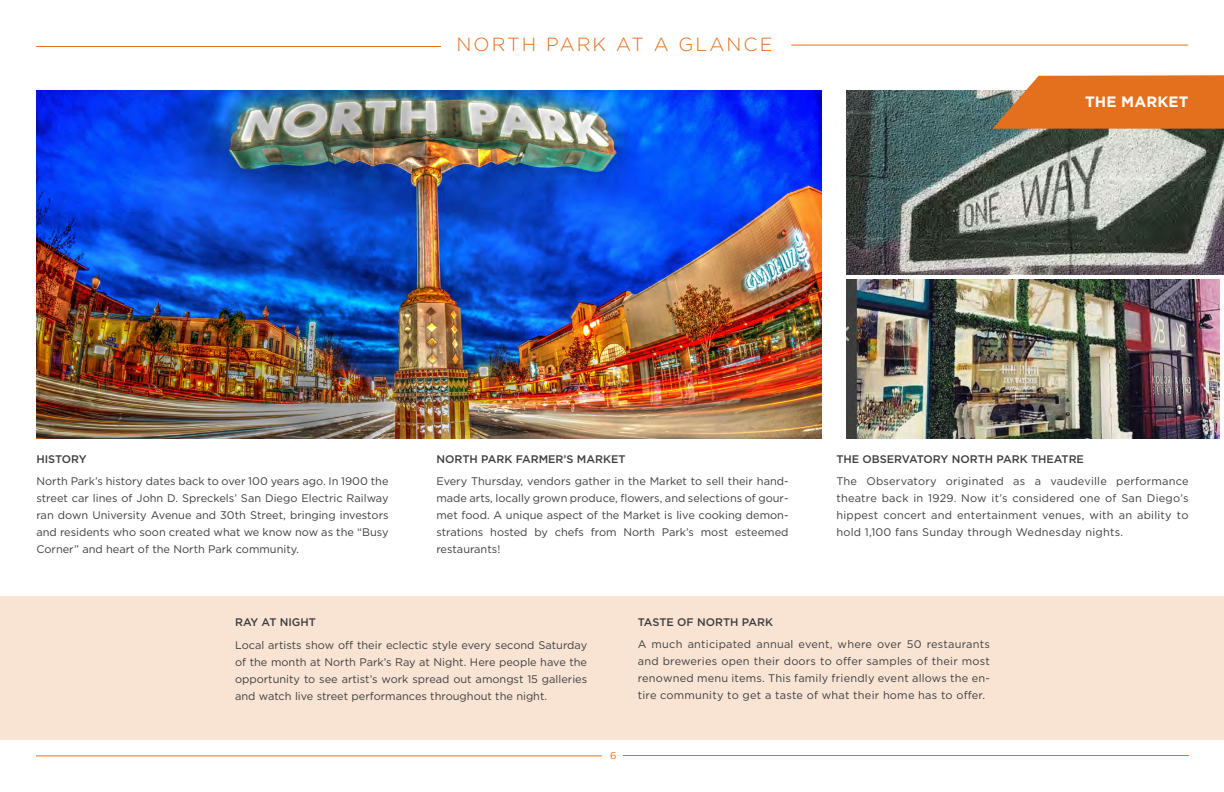
<style>
.page{position:relative;width:1224px;height:792px;background:#fff}
.page>*{position:absolute;margin:0;border:0;box-sizing:border-box;transform-origin:0 0}
.t1{font:300 19px "Gotham";letter-spacing:.11em;color:#e4701e}
.Heading_1{font:700 15px "Gotham";letter-spacing:.01em;color:#fff}
.t2{font:11px/17px "Gotham";color:#3e3e3f;text-align:justify}
.t3{font:500 11px "Gotham";color:#3e3e3f}
.t4{font:10px "Gotham";color:#e4701e}
</style>
<div class="page">
<hr style="left:791px;top:45px;width:397px;height:1px;background:#e4701e">
<div style="left:0;top:596px;width:1224px;height:144px;background:#f9e4d4"></div>
<img style="left:846px;top:90px;width:378px;height:185px">
<img style="left:846px;top:279px;width:377px;height:159px">
<svg style="left:993px;top:75px;width:231px;height:54px;background:#de7930"></svg>
<hr style="left:36px;top:46px;width:405px;height:1px;background:#e4701e">
<img style="left:36px;top:90px;width:786px;height:348px">
<hr style="left:623px;top:755px;width:566px;height:1px;background:#e4701e">
<hr style="left:36px;top:756px;width:566px;height:1px;background:#e4701e">
<p class="t1" style="left:457px;top:33px;width:317px">NORTH PARK AT A GLANCE</p>
<p class="Heading_1" style="left:1065px;top:82px;width:124px">THE PROPERTY</p>
<p class="Heading_1" style="left:1085px;top:92px;width:105px">THE MARKET</p>
<p class="t3" style="left:36px;top:452px;width:52px">HISTORY</p>
<p class="t2" style="left:36px;top:473px;width:354px">North Park’s history dates back to over 100 years ago. In 1900 the street car lines of John D. Spreckels’ San Diego Electric Railway ran down University Avenue and 30th Street, bringing investors and residents who soon created what we know now as the “Busy Corner” and heart of the North Park community.</p>
<p class="t3" style="left:436px;top:452px;width:191px">NORTH PARK FARMER’S MARKET</p>
<p class="t2" style="left:436px;top:473px;width:354px">Every Thursday, vendors gather in the Market to sell their hand&shy;made arts, locally grown produce, flowers, and selections of gour&shy;met food. A unique aspect of the Market is live cooking demon&shy;strations hosted by chefs from North Park’s most esteemed restaurants!</p>
<p class="t3" style="left:836px;top:452px;width:249px">THE OBSERVATORY NORTH PARK THEATRE</p>
<p class="t2" style="left:836px;top:473px;width:354px">The Observatory originated as a vaudeville performance theatre back in 1929. Now it’s considered one of San Diego’s hippest concert and entertainment venues, with an ability to hold 1,100 fans Sunday through Wednesday nights.</p>
<p class="t3" style="left:235px;top:615px;width:83px">RAY AT NIGHT</p>
<p class="t2" style="left:235px;top:637px;width:354px">Local artists show off their eclectic style every second Saturday of the month at North Park’s Ray at Night. Here people have the opportunity to see artist’s work spread out amongst 15 galleries and watch live street performances throughout the night.</p>
<p class="t4" style="left:610px;top:750px;width:8px">6</p>
<p class="t3" style="left:638px;top:615px;width:137px">TASTE OF NORTH PARK</p>
<p class="t2" style="left:638px;top:636px;width:354px">A much anticipated annual event, where over 50 restaurants and breweries open their doors to offer samples of their most renowned menu items. This family friendly event allows the en&shy;tire community to get a taste of what their home has to offer.</p>
</div>
